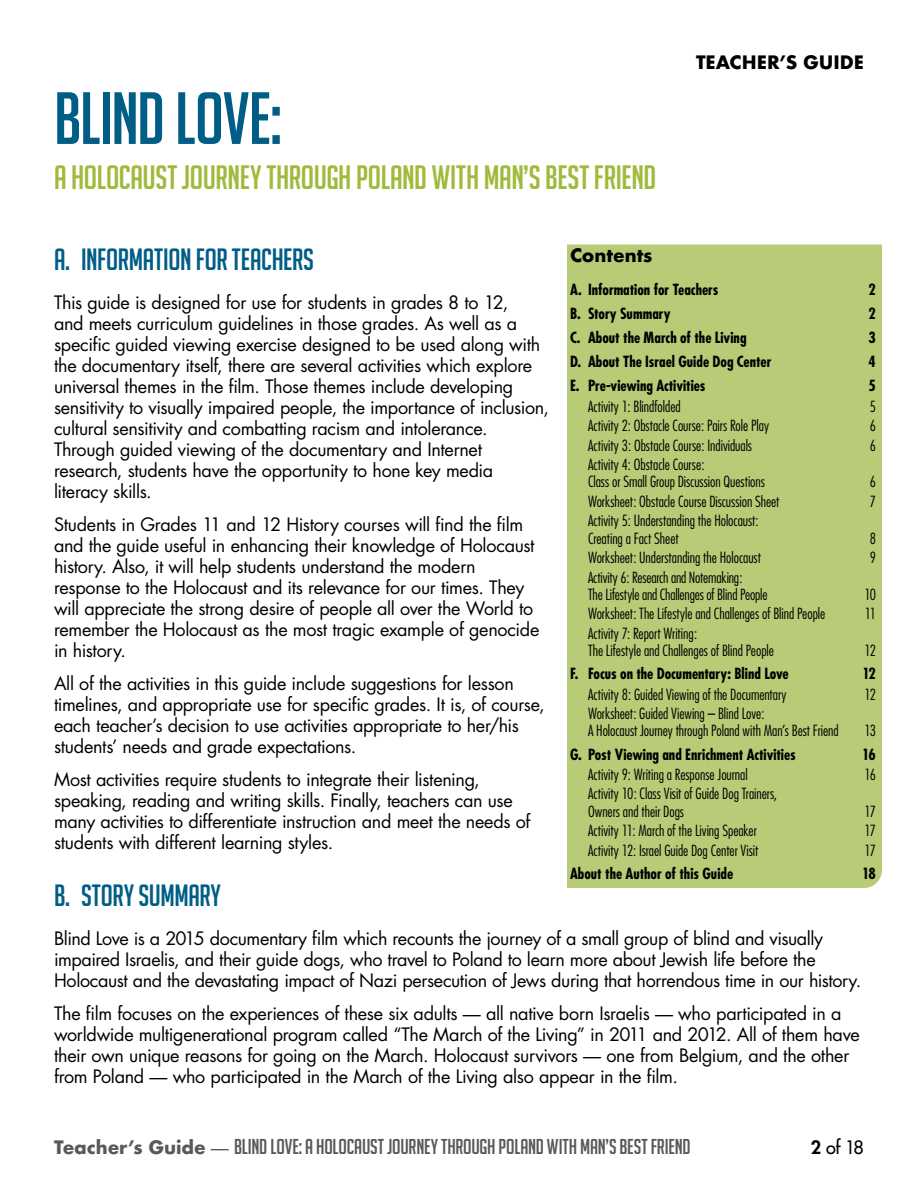
<style>
.page{position:relative;width:918px;height:1188px;background:#fff}
.page>*{position:absolute;margin:0;border:0;box-sizing:border-box;transform-origin:0 0}
.t1{font:72px "Big Noodle Titling";letter-spacing:-.01em;color:#005e86}
.t2{font:33px "Big Noodle Titling";letter-spacing:-.015em;color:#a0ba3c}
.t3{font:30px "Big Noodle Titling";letter-spacing:-.01em;color:#005e86}
.t4{font:21px "Big Noodle Titling";letter-spacing:-.01em;color:#58595b}
.t5{font:18px/21px "Futura";letter-spacing:-.02em;color:#000}
.t6{font:700 18px "Futura";color:#000}
.t7{font:18px "Futura";color:#000}
.t8{font:300 condensed 15px/17.2px "Futura";letter-spacing:-.005em;color:#000}
.t9{font:700 condensed 15px "Futura";color:#000}
.s1{font-family:"Futura";font-weight:700;font-size:18px}
.s2{font-family:"Futura";font-size:18px}
.s3{font-weight:800}
</style>
<div class="page">
<div style="left:567px;top:244px;width:315px;height:644px;background:#b8cb76"></div>
<h1 class="t1" style="left:54px;top:80px;width:229px">BLIND LOVE:</h1>
<h2 class="t2" style="left:54px;top:159px;width:604px">A HOLOCAUST JOURNEY THROUGH POLAND WITH MAN’S BEST FRIEND</h2>
<p class="t6" style="left:696px;top:49px;width:169px">TEACHER’S GUIDE</p>
<h3 class="t3" style="left:54px;top:243px;width:262px">A. INFORMATION FOR TEACHERS</h3>
<p class="t5" style="left:54px;top:292px;width:496px">This guide is designed for use for students in grades 8 to 12,<br>and meets curriculum guidelines in those grades. As well as a specific guided viewing exercise designed to be used along with the documentary itself, there are several activities which explore universal themes in the film. Those themes include developing sensitivity to visually impaired people, the importance of inclusion, cultural sensitivity and combatting racism and intolerance.<br>Through guided viewing of the documentary and Internet research, students have the opportunity to hone key media literacy skills.</p>
<p class="t5" style="left:54px;top:514px;width:487px">Students in Grades 11 and 12 History courses will find the film and the guide useful in enhancing their knowledge of Holocaust history. Also, it will help students understand the modern response to the Holocaust and its relevance for our times. They will appreciate the strong desire of people all over the World to remember the Holocaust as the most tragic example of genocide in history.</p>
<p class="t5" style="left:54px;top:673px;width:492px">All of the activities in this guide include suggestions for lesson timelines, and appropriate use for specific grades. It is, of course, each teacher’s decision to use activities appropriate to her/his students’ needs and grade expectations.</p>
<p class="t5" style="left:54px;top:769px;width:478px">Most activities require students to integrate their listening, speaking, reading and writing skills. Finally, teachers can use many activities to differentiate instruction and meet the needs of students with different learning styles.</p>
<h3 class="t3" style="left:54px;top:879px;width:169px">B. STORY SUMMARY</h3>
<p class="t5" style="left:54px;top:928px;width:809px">Blind Love is a 2015 documentary film which recounts the journey of a small group of blind and visually impaired Israelis, and their guide dogs, who travel to Poland to learn more about Jewish life before the<br>Holocaust and the devastating impact of Nazi persecution of Jews during that horrendous time in our history.</p>
<p class="t5" style="left:54px;top:1003px;width:807px">The film focuses on the experiences of these six adults — all native born Israelis — who participated in a worldwide multigenerational program called “The March of the Living” in 2011 and 2012. All of them have their own unique reasons for going on the March. Holocaust survivors — one from Belgium, and the other from Poland — who participated in the March of the Living also appear in the film.</p>
<p class="t6" style="left:570px;top:243px;width:84px">Contents</p>
<p class="t9" style="left:570px;top:280px;width:150px">A. Information for Teachers</p>
<p class="t9" style="left:869px;top:280px;width:9px">2</p>
<p class="t9" style="left:570px;top:304px;width:102px">B. Story Summary</p>
<p class="t9" style="left:869px;top:304px;width:9px">2</p>
<p class="t9" style="left:570px;top:328px;width:178px">C. About the March of the Living</p>
<p class="t9" style="left:869px;top:328px;width:9px">3</p>
<p class="t9" style="left:570px;top:352px;width:203px">D. About The Israel Guide Dog Center</p>
<p class="t9" style="left:869px;top:352px;width:9px">4</p>
<p class="t9" style="left:570px;top:376px;width:137px">E. Pre-viewing Activities</p>
<p class="t9" style="left:869px;top:376px;width:9px">5</p>
<p class="t8" style="left:588px;top:397px;width:94px">Activity 1: Blindfolded</p>
<p class="t8" style="left:870px;top:397px;width:8px">5</p>
<p class="t8" style="left:588px;top:417px;width:183px">Activity 2: Obstacle Course: Pairs Role Play</p>
<p class="t8" style="left:870px;top:417px;width:8px">6</p>
<p class="t8" style="left:588px;top:436px;width:166px">Activity 3: Obstacle Course: Individuals</p>
<p class="t8" style="left:870px;top:436px;width:8px">6</p>
<p class="t8" style="left:588px;top:456px;width:179px">Activity 4: Obstacle Course:<br>Class or Small Group Discussion Questions</p>
<p class="t8" style="left:870px;top:473px;width:8px">6</p>
<p class="t8" style="left:588px;top:493px;width:193px">Worksheet: Obstacle Course Discussion Sheet</p>
<p class="t8" style="left:870px;top:493px;width:8px">7</p>
<p class="t8" style="left:588px;top:512px;width:172px">Activity 5: Understanding the Holocaust:<br>Creating a Fact Sheet</p>
<p class="t8" style="left:870px;top:529px;width:8px">8</p>
<p class="t8" style="left:588px;top:549px;width:174px">Worksheet: Understanding the Holocaust</p>
<p class="t8" style="left:870px;top:549px;width:8px">9</p>
<p class="t8" style="left:588px;top:568px;width:181px">Activity 6: Research and Notemaking:<br>The Lifestyle and Challenges of Blind People</p>
<p class="t8" style="left:864px;top:586px;width:13px">10</p>
<p class="t8" style="left:588px;top:605px;width:239px">Worksheet: The Lifestyle and Challenges of Blind People</p>
<p class="t8" style="left:865px;top:605px;width:13px">11</p>
<p class="t8" style="left:588px;top:625px;width:188px">Activity 7: Report Writing:<br>The Lifestyle and Challenges of Blind People</p>
<p class="t8" style="left:864px;top:642px;width:13px">12</p>
<p class="t9" style="left:570px;top:664px;width:220px">F. Focus on the Documentary: Blind Love</p>
<p class="t9" style="left:862px;top:664px;width:15px">12</p>
<p class="t8" style="left:588px;top:685px;width:200px">Activity 8: Guided Viewing of the Documentary</p>
<p class="t8" style="left:864px;top:685px;width:13px">12</p>
<p class="t8" style="left:588px;top:705px;width:252px">Worksheet: Guided Viewing – Blind Love:<br>A Holocaust Journey through Poland with Man’s Best Friend</p>
<p class="t8" style="left:865px;top:722px;width:13px">13</p>
<p class="t9" style="left:570px;top:744px;width:227px">G. Post Viewing and Enrichment Activities</p>
<p class="t9" style="left:862px;top:744px;width:15px">16</p>
<p class="t8" style="left:588px;top:766px;width:161px">Activity 9: Writing a Response Journal</p>
<p class="t8" style="left:865px;top:766px;width:13px">16</p>
<p class="t8" style="left:588px;top:785px;width:191px">Activity 10: Class Visit of Guide Dog Trainers,<br>Owners and their Dogs</p>
<p class="t8" style="left:865px;top:802px;width:13px">17</p>
<p class="t8" style="left:588px;top:822px;width:170px">Activity 11: March of the Living Speaker</p>
<p class="t8" style="left:865px;top:822px;width:13px">17</p>
<p class="t8" style="left:588px;top:841px;width:172px">Activity 12: Israel Guide Dog Center Visit</p>
<p class="t8" style="left:865px;top:841px;width:13px">17</p>
<p class="t9" style="left:570px;top:864px;width:165px">About the Author of this Guide</p>
<p class="t9" style="left:862px;top:864px;width:15px">18</p>
<p class="t4" style="left:54px;top:1135px;width:638px"><span class="s1">Teacher’s Guide</span> <span class="s2">—</span> BLIND LOVE: A HOLOCAUST JOURNEY THROUGH POLAND WITH MAN’S BEST FRIEND</p>
<p class="t7" style="left:811px;top:1135px;width:55px"><span class="s3">2</span> of 18</p>
</div>
